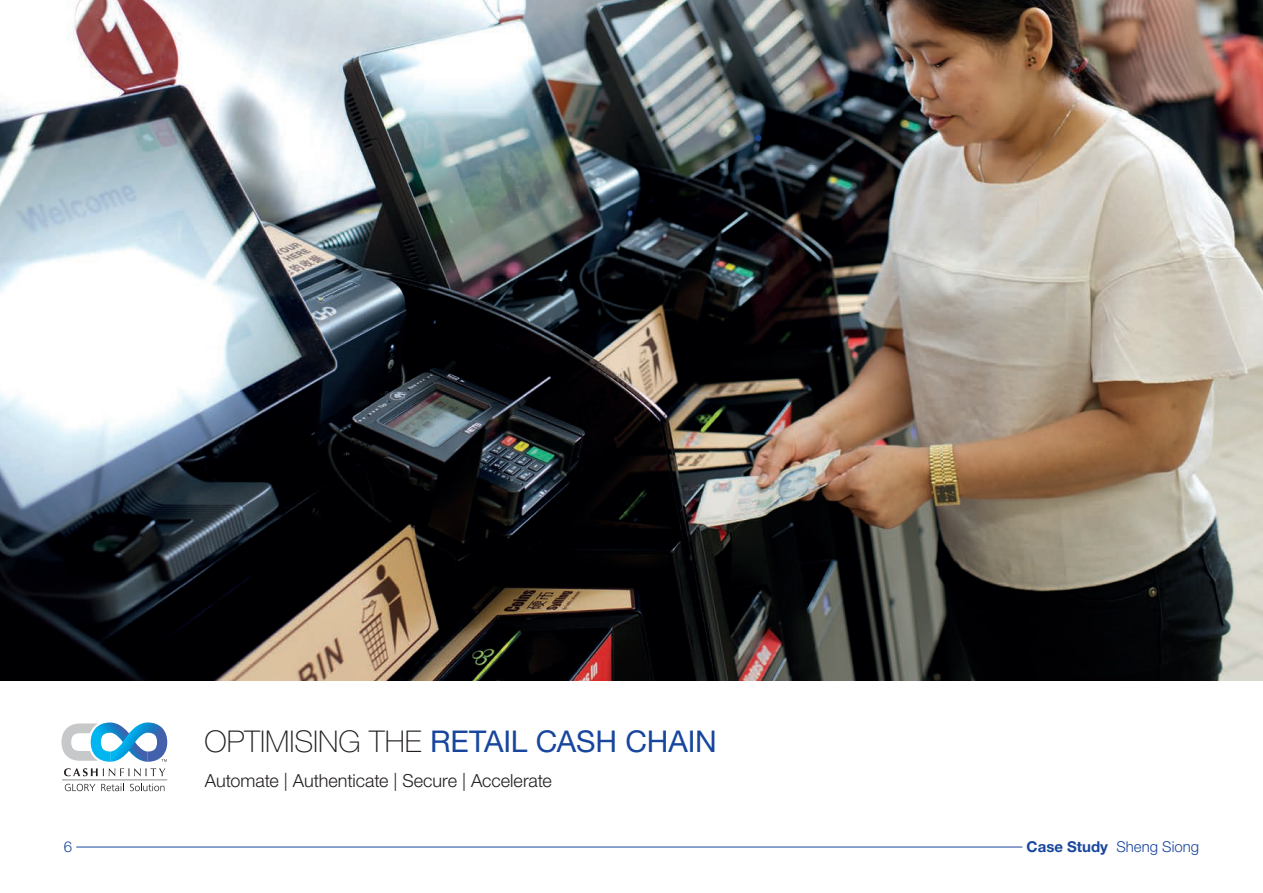
<style>
.page{position:relative;width:1263px;height:893px;background:#fff}
.page>*{position:absolute;margin:0;border:0;box-sizing:border-box;transform-origin:0 0}
.t1{font:30px "Helvetica Neue LT Std";letter-spacing:-.005em;color:#18469d}
.t2{font:300 18px "Helvetica Neue LT Std";letter-spacing:-.005em;color:#231f20}
.t3{font:300 15px "Helvetica Neue LT Std";color:#18469d}
.s1{font-weight:100;color:#231f20}
.s2{font-weight:700}
</style>
<div class="page">
<img style="left:0;top:0;width:1263px;height:680px">
<svg style="left:61px;top:722px;width:107px;height:70px"></svg>
<hr style="left:76px;top:847px;width:946px;height:1px;background:#18469d">
<h1 class="t1" style="left:204px;top:724px;width:514px"><span class="s1">OPTIMISING THE</span> RETAIL CASH CHAIN</h1>
<p class="t2" style="left:205px;top:769px;width:348px">Automate | Authenticate | Secure | Accelerate</p>
<p class="t3" style="left:64px;top:837px;width:10px">6</p>
<p class="t3" style="left:1026px;top:837px;width:174px"><span class="s2">Case Study</span> Sheng Siong</p>
</div>
